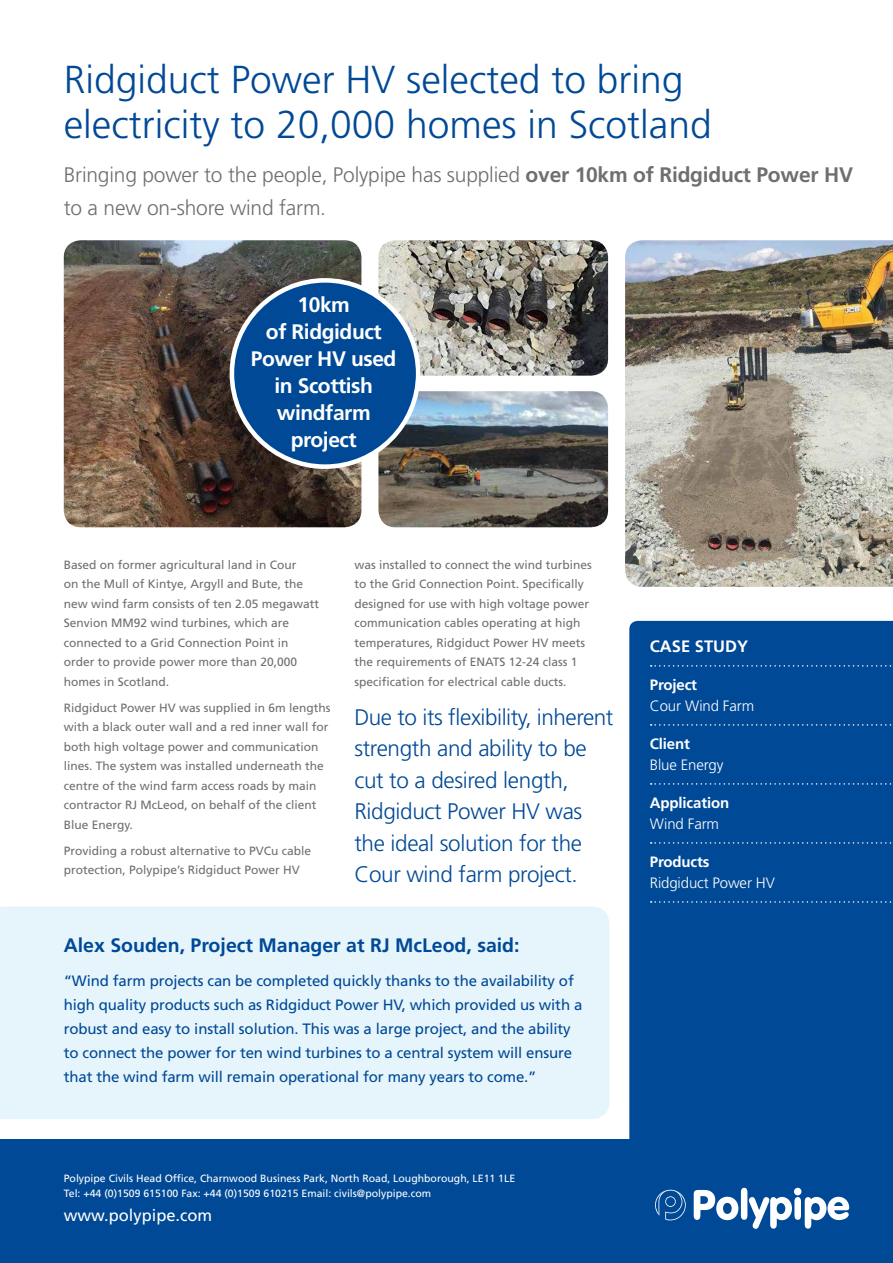
<style>
.page{position:relative;width:893px;height:1263px;background:#fff}
.page>*{position:absolute;margin:0;border:0;box-sizing:border-box;transform-origin:0 0}
.t1{font:300 39px/45px "Frutiger LT Std";color:#004996}
.t2{font:300 22.5px/31.5px "Frutiger LT Std";letter-spacing:-.015em;color:#004996}
.t3{font:300 21px/33px "Frutiger LT Std";letter-spacing:-.01em;color:#706f6f}
.t4{font:700 21px/27px "Frutiger LT Std";letter-spacing:-.02em;color:#fff;text-align:center}
.t5{font:700 19.5px "Frutiger LT Std";color:#004996}
.t6{font:16.5px "Frutiger LT Std";color:#fff}
.t7{font:700 16.5px "Frutiger LT Std";color:#fff}
.t8{font:15px/24px "Frutiger LT Std";letter-spacing:-.01em;color:#004996}
.t9{font:300 15px "Frutiger LT Std";letter-spacing:-.01em;color:#fff}
.t10{font:700 15px "Frutiger LT Std";letter-spacing:-.01em;color:#fff}
.t11{font:12px/19.5px "Frutiger LT Std";color:#706f6f}
.t12{font:10.5px/15px "Frutiger LT Std";color:#fff}
.s1{font-weight:700}
</style>
<div class="page">
<div style="left:0;top:906px;width:609px;height:213px;background:#e6f5fc"></div>
<div style="left:0;top:1140px;width:893px;height:123px;background:#004996"></div>
<div style="left:629px;top:621px;width:264px;height:600px;background:#004996"></div>
<svg style="left:655px;top:1190px;width:31px;height:30px"></svg>
<svg style="left:694px;top:1188px;width:155px;height:41px"></svg>
<svg style="left:651px;top:665px;width:242px;height:2px"></svg>
<svg style="left:651px;top:724px;width:242px;height:2px"></svg>
<svg style="left:651px;top:783px;width:242px;height:2px"></svg>
<svg style="left:651px;top:842px;width:242px;height:2px"></svg>
<svg style="left:651px;top:901px;width:242px;height:2px"></svg>
<img style="left:625px;top:240px;width:268px;height:347px">
<img style="left:378px;top:240px;width:230px;height:136px">
<img style="left:378px;top:391px;width:230px;height:136px">
<img style="left:64px;top:240px;width:297px;height:287px">
<div style="left:232px;top:280px;width:186px;height:187px;background:#004996;border-radius:50%"></div>
<div style="left:230px;top:278px;width:190px;height:191px;border:5px solid #fff;border-radius:50%"></div>
<h1 class="t1" style="left:64px;top:58px;width:649px">Ridgiduct Power HV selected to bring electricity to 20,000 homes in Scotland</h1>
<h3 class="t3" style="left:64px;top:159px;width:791px">Bringing power to the people, Polypipe has supplied <span class="s1">over 10km of Ridgiduct Power HV </span>to a new on-shore wind farm.</h3>
<h3 class="t4" style="left:251px;top:291px;width:147px">10km<br>of Ridgiduct<br>Power HV used in Scottish windfarm project</h3>
<p class="t11" style="left:64px;top:555px;width:257px">Based on former agricultural land in Cour<br>on the Mull of Kintye, Argyll and Bute, the new wind farm consists of ten 2.05 megawatt Senvion MM92 wind turbines, which are connected to a Grid Connection Point in order to provide power more than 20,000 homes in Scotland.</p>
<p class="t11" style="left:64px;top:698px;width:268px">Ridgiduct Power HV was supplied in 6m lengths with a black outer wall and a red inner wall for both high voltage power and communication lines. The system was installed underneath the centre of the wind farm access roads by main contractor RJ McLeod, on behalf of the client Blue Energy.</p>
<p class="t11" style="left:64px;top:841px;width:249px">Providing a robust alternative to PVCu cable protection, Polypipe’s Ridgiduct Power HV</p>
<p class="t11" style="left:354px;top:555px;width:239px">was installed to connect the wind turbines to the Grid Connection Point. Specifically designed for use with high voltage power communication cables operating at high temperatures, Ridgiduct Power HV meets the requirements of ENATS 12-24 class 1 specification for electrical cable ducts.</p>
<h2 class="t2" style="left:354px;top:702px;width:261px">Due to its flexibility, inherent strength and ability to be cut to a desired length,<br>Ridgiduct Power HV was the ideal solution for the<br>Cour wind farm project.</h2>
<h3 class="t5" style="left:64px;top:933px;width:457px">Alex Souden, Project Manager at RJ McLeod, said:</h3>
<p class="t8" style="left:64px;top:969px;width:520px">“Wind farm projects can be completed quickly thanks to the availability of high quality products such as Ridgiduct Power HV, which provided us with a robust and easy to install solution. This was a large project, and the ability to connect the power for ten wind turbines to a central system will ensure that the wind farm will remain operational for many years to come.”</p>
<p class="t12" style="left:64px;top:1170px;width:453px">Polypipe Civils Head Office, Charnwood Business Park, North Road, Loughborough, LE11 1LE<br>Tel: +44 (0)1509 615100 Fax: +44 (0)1509 610215 Email: civils@polypipe.com</p>
<h3 class="t6" style="left:64px;top:1205px;width:150px">www.polypipe.com</h3>
<h3 class="t7" style="left:650px;top:637px;width:100px">CASE STUDY</h3>
<p class="t10" style="left:650px;top:676px;width:49px">Project</p>
<p class="t9" style="left:650px;top:698px;width:106px">Cour Wind Farm</p>
<p class="t10" style="left:650px;top:735px;width:42px">Client</p>
<p class="t9" style="left:650px;top:757px;width:75px">Blue Energy</p>
<p class="t10" style="left:650px;top:794px;width:81px">Application</p>
<p class="t9" style="left:650px;top:816px;width:71px">Wind Farm</p>
<p class="t10" style="left:650px;top:853px;width:61px">Products</p>
<p class="t9" style="left:650px;top:875px;width:126px">Ridgiduct Power HV</p>
</div>
